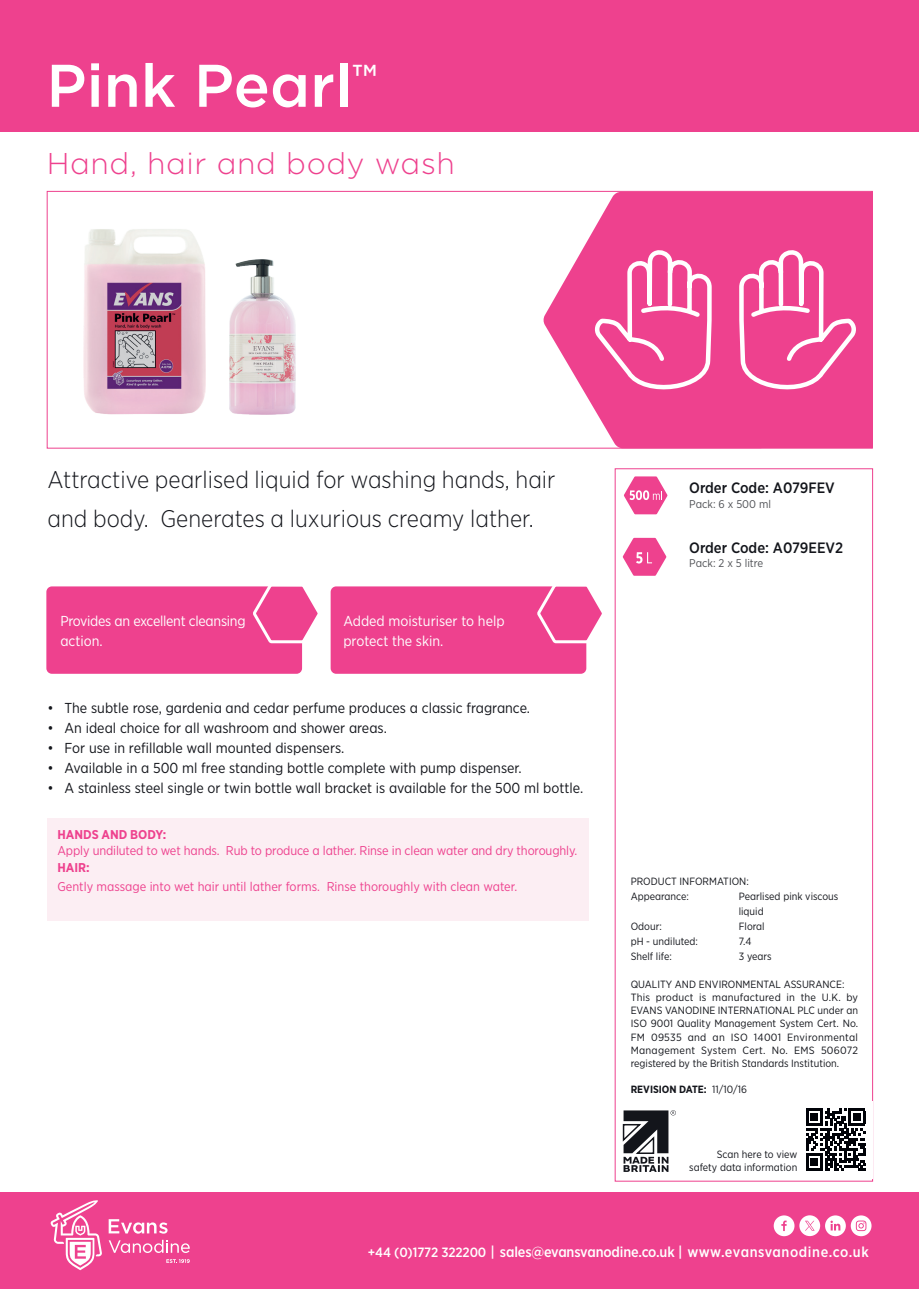
<style>
.page{position:relative;width:919px;height:1289px;background:#fff}
.page>*{position:absolute;margin:0;border:0;box-sizing:border-box;transform-origin:0 0}
.Product_Name{font:500 60px "Gotham";color:#fff}
.Product_Sub-title{font:300 30px "Gotham";letter-spacing:.02em;color:#ee418e}
.Product_Description{font:300 24px/39.6px "Gotham Narrow";color:#13151b}
.t1{font:500 15px "Gotham Narrow";color:#13151b}
.t2{font:500 14.55px "Gotham Narrow";letter-spacing:-.01em;color:#fff}
.t3{font:14.4px "Gotham Narrow";color:#13151b}
.Box_Quote_Text{font:14.4px/19.8px "Gotham Narrow";letter-spacing:-.005em;color:#fff}
.How_to_Use_Text{font:12.75px "Gotham Narrow";letter-spacing:-.01em;color:#ee418e}
.How_to_Use_Text-2{font:700 12.75px "Gotham Narrow";color:#ee418e}
.t4{font:11.25px "Gotham Narrow";color:#505256}
.Micro_Text{font:10.5px/13.2px "Gotham Narrow";color:#13151b;text-align:right}
.Micro_Text-2{font:700 10.5px "Gotham Narrow";color:#13151b}
.s1{font-weight:400}
.s2{font-size:13.5px}
</style>
<div class="page">
<svg style="left:543px;top:193px;width:327px;height:253px;fill:#ee418e"></svg>
<div style="left:46px;top:586px;width:256px;height:87px;background:#ee418e;border-radius:6px"></div>
<svg style="left:250px;top:586px;width:68px;height:59px"></svg>
<div style="left:330px;top:586px;width:256px;height:87px;background:#ee418e;border-radius:6px"></div>
<svg style="left:534px;top:586px;width:68px;height:59px"></svg>
<div style="left:0;top:1191px;width:918px;height:97px;background:#ee418e"></div>
<div style="left:0;top:0;width:918px;height:132px;background:#ee418e"></div>
<svg style="left:51px;top:1200px;width:51px;height:70px"></svg>
<svg style="left:109px;top:1219px;width:58px;height:14px"></svg>
<svg style="left:109px;top:1239px;width:81px;height:13px"></svg>
<svg style="left:166px;top:1259px;width:24px;height:3px"></svg>
<svg style="left:622px;top:1110px;width:54px;height:61px"></svg>
<svg style="left:773px;top:1215px;width:98px;height:21px"></svg>
<svg style="left:806px;top:1108px;width:59px;height:62px"></svg>
<div style="left:810px;top:1158px;width:8px;height:7px;background:#000208"></div>
<svg style="left:622px;top:538px;width:44px;height:37px"></svg>
<svg style="left:624px;top:476px;width:43px;height:38px"></svg>
<div style="left:48px;top:818px;width:540px;height:102px;background:#fceef3"></div>
<img style="left:84px;top:229px;width:122px;height:185px">
<img style="left:229px;top:259px;width:66px;height:156px">
<svg style="left:595px;top:190px;width:260px;height:207px;background:#ef5398"></svg>
<p class="Product_Name" style="left:46px;top:46px;width:332px">Pink Pearl<sup>™</sup></p>
<p class="Product_Sub-title" style="left:47px;top:144px;width:409px">Hand, hair and body wash</p>
<p class="Product_Description" style="left:48px;top:459px;width:509px">Attractive pearlised liquid for washing hands, hair and body. Generates a luxurious creamy lather.</p>
<p class="Box_Quote_Text" style="left:60px;top:611px;width:187px">Provides an excellent cleansing action.</p>
<p class="Box_Quote_Text" style="left:343px;top:611px;width:163px">Added moisturiser to help</p>
<p class="Box_Quote_Text" style="left:343px;top:631px;width:102px">protect the skin.</p>
<p class="t3" style="left:48px;top:699px;width:484px">• The subtle rose, gardenia and cedar perfume produces a classic fragrance.</p>
<p class="t3" style="left:48px;top:719px;width:341px">• An ideal choice for all washroom and shower areas.</p>
<p class="t3" style="left:48px;top:739px;width:298px">• For use in refillable wall mounted dispensers.</p>
<p class="t3" style="left:48px;top:758px;width:475px">• Available in a 500 ml free standing bottle complete with pump dispenser.</p>
<p class="t3" style="left:48px;top:778px;width:537px">• A stainless steel single or twin bottle wall bracket is available for the 500 ml bottle.</p>
<p class="How_to_Use_Text-2" style="left:57px;top:825px;width:110px">HANDS AND BODY:</p>
<p class="How_to_Use_Text" style="left:57px;top:842px;width:521px">Apply undiluted to wet hands. Rub to produce a lather. Rinse in clean water and dry thoroughly.</p>
<p class="How_to_Use_Text-2" style="left:57px;top:858px;width:34px">HAIR:</p>
<p class="How_to_Use_Text" style="left:57px;top:878px;width:461px">Gently massage into wet hair until lather forms. Rinse thoroughly with clean water.</p>
<p class="t1" style="left:689px;top:478px;width:147px">Order Code: A079FEV</p>
<p class="t4" style="left:689px;top:497px;width:83px">Pack: 6 x 500 ml</p>
<p class="t1" style="left:689px;top:538px;width:155px">Order Code: A079EEV2</p>
<p class="t4" style="left:689px;top:556px;width:76px">Pack: 2 x 5 litre</p>
<p class="Micro_Text" style="left:630px;top:875px;width:120px">PRODUCT INFORMATION:</p>
<p class="Micro_Text" style="left:630px;top:889px;width:60px">Appearance:</p>
<p class="Micro_Text" style="left:738px;top:889px;width:101px;line-height:14.9px;text-align:left">Pearlised pink viscous liquid</p>
<p class="Micro_Text" style="left:630px;top:919px;width:33px">Odour:</p>
<p class="Micro_Text" style="left:738px;top:919px;width:27px">Floral</p>
<p class="Micro_Text" style="left:630px;top:934px;width:69px">pH - undiluted:</p>
<p class="Micro_Text" style="left:738px;top:934px;width:14px">7.4</p>
<p class="Micro_Text" style="left:630px;top:949px;width:43px">Shelf life:</p>
<p class="Micro_Text" style="left:738px;top:949px;width:34px">3 years</p>
<p class="Micro_Text" style="left:630px;top:977px;width:215px">QUALITY AND ENVIRONMENTAL ASSURANCE:</p>
<p class="Micro_Text" style="left:630px;top:990px;width:229px;text-align:justify">This product is manufactured in the U.K. by EVANS VANODINE INTERNATIONAL PLC under an ISO 9001 Quality Management System Cert. No.<br>FM 09535 and an ISO 14001 Environmental Management System Cert. No. EMS 506072 registered by the British Standards Institution.</p>
<p class="Micro_Text-2" style="left:630px;top:1083px;width:118px">REVISION DATE: <span class="s1">11/10/16</span></p>
<p class="Micro_Text" style="left:689px;top:1147px;width:110px">Scan here to view safety data information</p>
<h3 class="t2" style="left:368px;top:1242px;width:502px"><span class="s2">+44 (0)1772 322200</span> | sales@evansvanodine.co.uk | www.evansvanodine.co.uk</h3>
</div>
